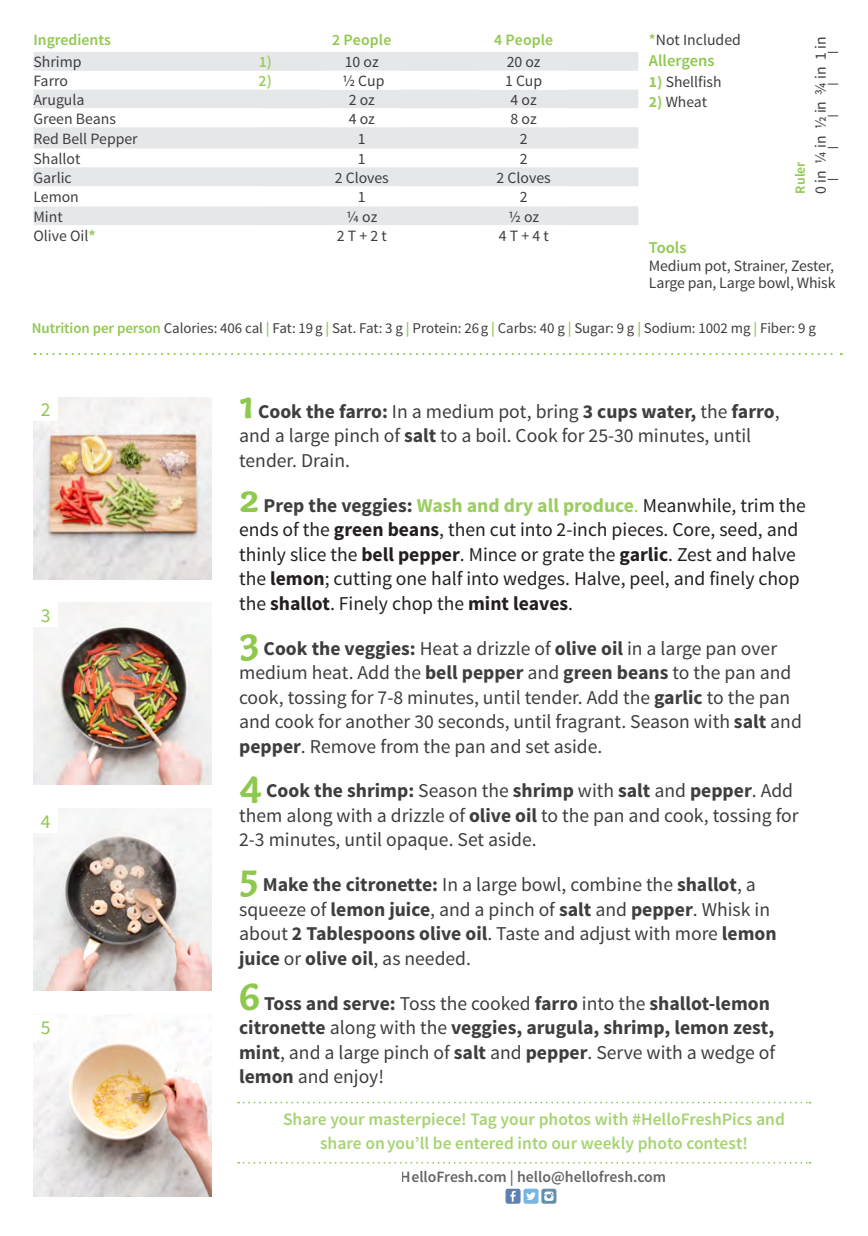
<style>
.page{position:relative;width:868px;height:1236px;background:#fff}
.page>*{position:absolute;margin:0;border:0;box-sizing:border-box;transform-origin:0 0}
.t1{font:19.6px/24.5px "Source Sans Pro";color:#3e3e3f}
.t2{font:19.6px/24.5px "Source Sans Pro";color:#231f20}
.t3{font:700 19.6px/24.5px "Source Sans Pro";color:#3e3e3f}
.t4{font:19.6px "Source Sans Pro";color:#8fc84e}
.t5{font:600 17.5px/24.5px "Source Sans Pro";color:#8fc84f;text-align:center}
.t6{font:600 16.45px "Source Sans Pro";color:#8fc84e}
.t7{font:15.75px/17.5px "Source Sans Pro";color:#3e3e3f}
.t8{font:600 15.75px "Source Sans Pro";color:#3e3e3f}
.t9{font:600 15.75px "Source Sans Pro";color:#8fc84e}
.t10{font:600 15.75px "Source Sans Pro";color:#9bcd60}
.t11{font:600 15.75px "Source Sans Pro";color:#9bcd5f}
.t12{font:15.58px "Source Sans Pro";color:#3e3e3f}
.t13{font:14.88px "Source Sans Pro";letter-spacing:-.005em;color:#3e3e3f}
.t14{font:600 14px "Source Sans Pro";color:#8fc84e}
.s1{font-weight:700;color:#9bcd5f}
.s2{font-weight:600;color:#8fc84e}
.s3{font-family:"Capucine Basic";font-weight:700;font-size:41.12px;color:#8fc84e}
.s4{font-weight:700}
.s5{font-weight:700;color:#3e3e3f}
.s6{font-weight:700;color:#9bcd60}
.s7{color:#9bcd60}
.s8{font-family:"Capucine Basic";font-size:41.12px;color:#8fc84e}
.s9{font-weight:400}
</style>
<div class="page">
<img style="left:33px;top:1022px;width:179px;height:174px">
<img style="left:33px;top:808px;width:179px;height:182px">
<img style="left:33px;top:397px;width:179px;height:182px">
<img style="left:33px;top:602px;width:179px;height:182px">
<svg style="left:33px;top:52px;width:605px;height:173px;fill:#e6e7e9"></svg>
<svg style="left:33px;top:71px;width:535px;height:154px"></svg>
<div style="left:33px;top:396px;width:25px;height:24px;background:#fff"></div>
<div style="left:33px;top:602px;width:25px;height:24px;background:#fff"></div>
<div style="left:33px;top:808px;width:25px;height:25px;background:#fff"></div>
<div style="left:33px;top:1014px;width:25px;height:25px;background:#fff"></div>
<svg style="left:41px;top:353px;width:800px;height:2px"></svg>
<svg style="left:505px;top:1188px;width:15px;height:15px"></svg>
<svg style="left:510px;top:1190px;width:5px;height:11px"></svg>
<svg style="left:541px;top:1188px;width:15px;height:15px"></svg>
<svg style="left:544px;top:1191px;width:9px;height:9px"></svg>
<svg style="left:523px;top:1188px;width:15px;height:15px"></svg>
<svg style="left:526px;top:1191px;width:9px;height:8px"></svg>
<svg style="left:238px;top:1101px;width:572px;height:2px"></svg>
<svg style="left:238px;top:1161px;width:572px;height:2px"></svg>
<p class="t9" style="left:33px;top:30px;width:79px">Ingredients</p>
<p class="t9" style="left:332px;top:30px;width:61px">2 People</p>
<p class="t9" style="left:494px;top:30px;width:61px">4 People</p>
<p class="t7" style="left:33px;top:53px;width:50px">Shrimp</p>
<p class="t10" style="left:258px;top:52px;width:15px">1)</p>
<p class="t7" style="left:344px;top:53px;width:35px">10 oz</p>
<p class="t7" style="left:506px;top:53px;width:35px">20 oz</p>
<p class="t7" style="left:33px;top:72px;width:36px">Farro</p>
<p class="t11" style="left:258px;top:71px;width:15px">2)</p>
<p class="t7" style="left:342px;top:72px;width:44px">1/2 Cup</p>
<p class="t7" style="left:505px;top:72px;width:39px">1 Cup</p>
<p class="t7" style="left:33px;top:91px;width:53px">Arugula</p>
<p class="t7" style="left:348px;top:91px;width:28px">2 oz</p>
<p class="t7" style="left:510px;top:91px;width:28px">4 oz</p>
<p class="t7" style="left:33px;top:110px;width:84px">Green Beans</p>
<p class="t7" style="left:348px;top:110px;width:28px">4 oz</p>
<p class="t7" style="left:510px;top:110px;width:28px">8 oz</p>
<p class="t7" style="left:33px;top:130px;width:106px">Red Bell Pepper</p>
<p class="t7" style="left:358px;top:130px;width:9px">1</p>
<p class="t7" style="left:519px;top:130px;width:9px">2</p>
<p class="t7" style="left:33px;top:150px;width:48px">Shallot</p>
<p class="t7" style="left:358px;top:150px;width:9px">1</p>
<p class="t7" style="left:519px;top:150px;width:9px">2</p>
<p class="t7" style="left:33px;top:169px;width:40px">Garlic</p>
<p class="t7" style="left:334px;top:169px;width:56px">2 Cloves</p>
<p class="t7" style="left:496px;top:169px;width:56px">2 Cloves</p>
<p class="t7" style="left:33px;top:188px;width:47px">Lemon</p>
<p class="t7" style="left:358px;top:188px;width:9px">1</p>
<p class="t7" style="left:519px;top:188px;width:9px">2</p>
<p class="t7" style="left:33px;top:208px;width:31px">Mint</p>
<p class="t7" style="left:346px;top:208px;width:33px">1/4 oz</p>
<p class="t7" style="left:508px;top:208px;width:33px">1/2 oz</p>
<p class="t7" style="left:33px;top:227px;width:64px">Olive Oil<span class="s1">*</span></p>
<p class="t7" style="left:336px;top:227px;width:51px">2 T + 2 t</p>
<p class="t7" style="left:498px;top:227px;width:51px">4 T + 4 t</p>
<p class="t7" style="left:648px;top:31px;width:93px"><span class="s2">*</span>Not Included</p>
<p class="t6" style="left:648px;top:50px;width:67px">Allergens</p>
<p class="t12" style="left:648px;top:72px;width:74px"><span class="s1">1)</span> Shellfish</p>
<p class="t12" style="left:648px;top:92px;width:60px"><span class="s1">2)</span> Wheat</p>
<p class="t14" style="left:791px;top:193px;width:34px;rotate:-90deg">Ruler</p>
<p class="t7" style="left:811px;top:193px;width:159px;rotate:-90deg">0 in ¼ in ½ in ¾ in 1 in</p>
<p class="t6" style="left:648px;top:237px;width:39px">Tools</p>
<p class="t7" style="left:648px;top:257px;width:188px">Medium pot, Strainer, Zester,<br>Large pan, Large bowl, Whisk</p>
<p class="t13" style="left:32px;top:318px;width:785px"><span class="s2">Nutrition per person</span> Calories: 406 cal <span class="s2">|</span> Fat: 19g <span class="s2">|</span> Sat. Fat: 3 g <span class="s2">|</span> Protein: 26g <span class="s2">|</span> Carbs: 40 g <span class="s2">|</span> Sugar: 9 g <span class="s2">|</span> Sodium: 1002 mg <span class="s2">|</span> Fiber: 9 g</p>
<p class="t4" style="left:41px;top:397px;width:11px">2</p>
<p class="t4" style="left:41px;top:603px;width:11px">3</p>
<p class="t4" style="left:41px;top:809px;width:11px">4</p>
<p class="t4" style="left:41px;top:1015px;width:11px">5</p>
<p class="t1" style="left:239px;top:399px;width:541px"><span class="s3">1</span> <span class="s4">Cook the farro:</span> In a medium pot, bring <span class="s4">3 cups water,</span> the <span class="s4">farro</span>, and a large pinch of <span class="s4">salt</span> to a boil. Cook for 25-30 minutes, until tender. Drain.</p>
<p class="t2" style="left:239px;top:493px;width:568px"><span class="s3">2</span> <span class="s5">Prep the veggies:</span> <span class="s6">Wash and dry all produce</span><span class="s7">.</span> Meanwhile, trim the ends of the <span class="s4">green beans</span>, then cut into 2-inch pieces. Core, seed, and thinly slice the <span class="s4">bell pepper</span>. Mince or grate the <span class="s4">garlic</span>. Zest and halve the <span class="s4">lemon</span>; cutting one half into wedges. Halve, peel, and finely chop the <span class="s4">shallot</span>. Finely chop the <span class="s4">mint leaves</span>.</p>
<p class="t1" style="left:239px;top:636px;width:564px"><span class="s3">3</span> <span class="s4">Cook the veggies:</span> Heat a drizzle of <span class="s4">olive oil</span> in a large pan over medium heat. Add the <span class="s4">bell pepper</span> and <span class="s4">green beans</span> to the pan and cook, tossing for 7-8 minutes, until tender. Add the <span class="s4">garlic</span> to the pan and cook for another 30 seconds, until fragrant. Season with <span class="s4">salt</span> and <span class="s4">pepper</span>. Remove from the pan and set aside.</p>
<p class="t1" style="left:239px;top:778px;width:561px"><span class="s3">4</span> <span class="s4">Cook the shrimp:</span> Season the <span class="s4">shrimp</span> with <span class="s4">salt</span> and <span class="s4">pepper</span>. Add them along with a drizzle of <span class="s4">olive oil</span> to the pan and cook, tossing for<br>2-3 minutes, until opaque. Set aside.</p>
<p class="t1" style="left:239px;top:872px;width:539px"><span class="s3">5</span> <span class="s4">Make the citronette:</span> In a large bowl, combine the <span class="s4">shallot</span>, a squeeze of <span class="s4">lemon juice</span>, and a pinch of <span class="s4">salt</span> and <span class="s4">pepper</span>. Whisk in about <span class="s4">2 Tablespoons olive oil</span>. Taste and adjust with more <span class="s4">lemon juice</span> or <span class="s4">olive oil</span>, as needed.</p>
<p class="t3" style="left:239px;top:991px;width:537px"><span class="s8">6</span> Toss and serve: <span class="s9">Toss the cooked</span> farro <span class="s9">into the</span> shallot-lemon citronette <span class="s9">along with the</span> veggies, arugula, shrimp, lemon zest, mint<span class="s9">, and a large pinch of</span> salt <span class="s9">and</span> pepper<span class="s9">. Serve with a wedge of </span>lemon <span class="s9">and enjoy!</span></p>
<p class="t5" style="left:283px;top:1107px;width:503px">Share your masterpiece! Tag your photos with #HelloFreshPics and share onyou’ll be entered into our weekly photo contest!</p>
<p class="t8" style="left:401px;top:1166px;width:267px">HelloFresh.com | hello@hellofresh.com</p>
</div>
